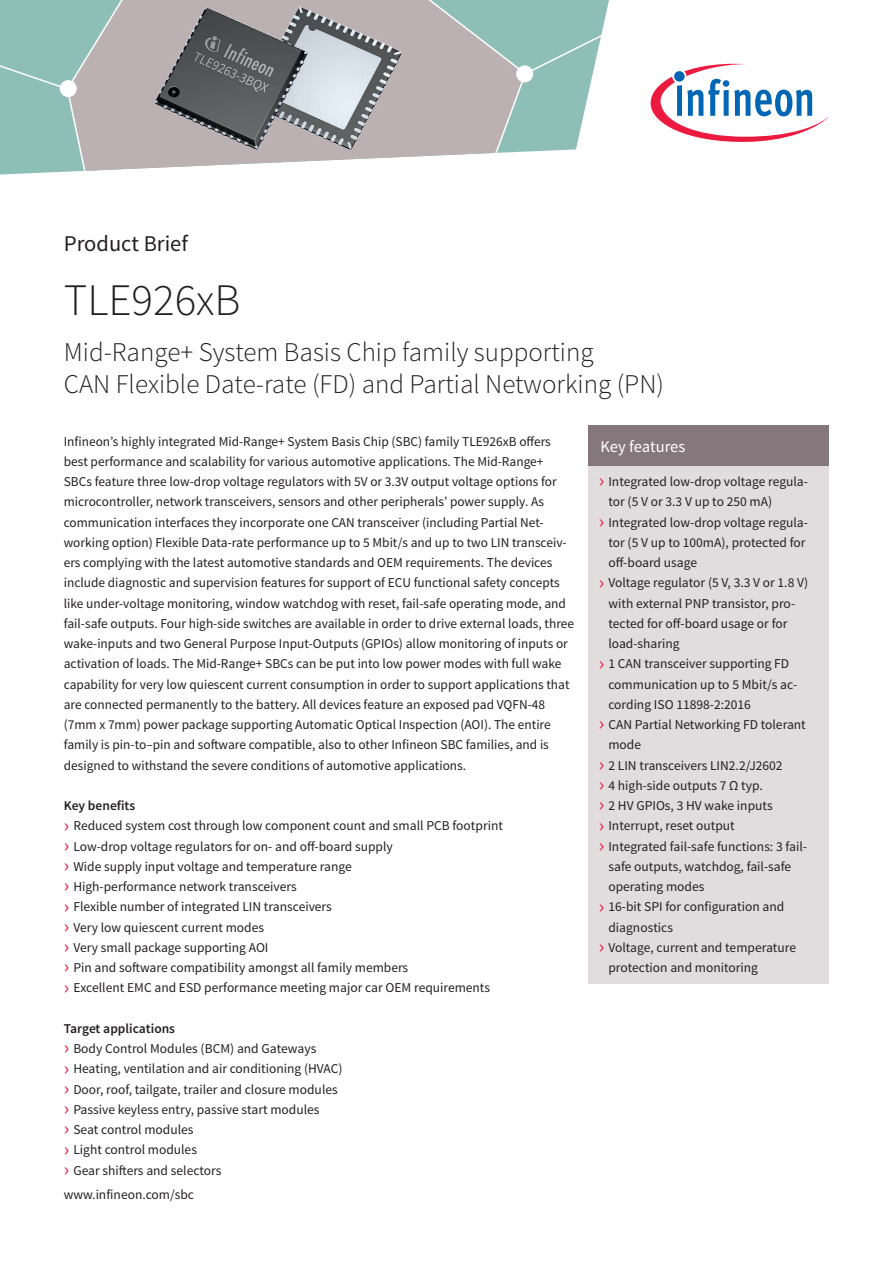
<style>
.page{position:relative;width:893px;height:1263px;background:#fff}
.page>*{position:absolute;margin:0;border:0;box-sizing:border-box;transform-origin:0 0}
.Product_Brief_A4_Hea{font:300 45px "Source Sans Pro";color:#231f20}
.Product_Brief_A4_Sub{font:300 27px/32.4px "Source Sans Pro";color:#231f20}
.Product_Brief_A4_Tit{font:22.5px "Source Sans Pro";color:#231f20}
.Product_Brief_A4_Hea-2{font:16.5px "Source Sans Pro";letter-spacing:-.005em;color:#fff}
.Product_Brief_A4_Cop{font:13.5px/20.2px "Source Sans Pro";color:#231f20}
.Product_Brief_A4_Cop-2{font:600 13.5px "Source Sans Pro";color:#231f20}
.Product_Brief_A4_URL{font:13.5px "Source Sans Pro";color:#231f20}
.s1{font-size:20.25px;color:#ed1a40}
</style>
<div class="page">
<svg style="left:132px;top:0;width:280px;height:169px;fill:#bbb1b3"></svg>
<img style="left:151px;top:2px;width:255px;height:153px">
<svg style="left:0;top:0;width:132px;height:174px;background:#a0bcb7"></svg>
<svg style="left:412px;top:0;width:196px;height:157px;background:#acbfbc"></svg>
<div style="left:516px;top:65px;width:17px;height:17px;background:#fff;border-radius:50%"></div>
<svg style="left:651px;top:63px;width:178px;height:79px"></svg>
<div style="left:588px;top:463px;width:241px;height:521px;background:#e1dcdd"></div>
<div style="left:588px;top:425px;width:241px;height:41px;background:#86777c"></div>
<p class="Product_Brief_A4_Tit" style="left:64px;top:229px;width:126px">Product Brief</p>
<p class="Product_Brief_A4_Hea" style="left:64px;top:273px;width:178px">TLE926xB</p>
<p class="Product_Brief_A4_Sub" style="left:64px;top:336px;width:602px">Mid-Range+ System Basis Chip family supporting<br>CAN Flexible Date-rate (FD) and Partial Networking (PN)</p>
<p class="Product_Brief_A4_Cop" style="left:64px;top:431px;width:512px">Infineon’s highly integrated Mid-Range+ System Basis Chip (SBC) family TLE926xB offers best performance and scalability for various automotive applications. The Mid-Range+ SBCs feature three low-drop voltage regulators with 5V or 3.3V output voltage options for microcontroller, network transceivers, sensors and other peripherals’ power supply. As communication interfaces they incorporate one CAN transceiver (including Partial Net&shy;working option) Flexible Data-rate performance up to 5 Mbit/s and up to two LIN transceiv&shy;ers complying with the latest automotive standards and OEM requirements. The devices include diagnostic and supervision features for support of ECU functional safety concepts like under-voltage monitoring, window watchdog with reset, fail-safe operating mode, and fail-safe outputs. Four high-side switches are available in order to drive external loads, three wake-inputs and two General Purpose Input-Outputs (GPIOs) allow monitoring of inputs or activation of loads. The Mid-Range+ SBCs can be put into low power modes with full wake capability for very low quiescent current consumption in order to support applications that are connected permanently to the battery. All devices feature an exposed pad VQFN-48 (7mm x 7mm) power package supporting Automatic Optical Inspection (AOI). The entire family is pin-to–pin and software compatible, also to other Infineon SBC families, and is designed to withstand the severe conditions of automotive applications.</p>
<p class="Product_Brief_A4_Cop-2" style="left:64px;top:797px;width:73px">Key benefits</p>
<p class="Product_Brief_A4_Cop" style="left:64px;top:816px;width:441px"><span class="s1">›</span> Reduced system cost through low component count and small PCB footprint</p>
<p class="Product_Brief_A4_Cop" style="left:64px;top:836px;width:331px"><span class="s1">›</span> Low-drop voltage regulators for on- and off-board supply</p>
<p class="Product_Brief_A4_Cop" style="left:64px;top:856px;width:290px"><span class="s1">›</span> Wide supply input voltage and temperature range</p>
<p class="Product_Brief_A4_Cop" style="left:64px;top:877px;width:234px"><span class="s1">›</span> High-performance network transceivers</p>
<p class="Product_Brief_A4_Cop" style="left:64px;top:897px;width:270px"><span class="s1">›</span> Flexible number of integrated LIN transceivers</p>
<p class="Product_Brief_A4_Cop" style="left:64px;top:917px;width:202px"><span class="s1">›</span> Very low quiescent current modes</p>
<p class="Product_Brief_A4_Cop" style="left:64px;top:937px;width:206px"><span class="s1">›</span> Very small package supporting AOI</p>
<p class="Product_Brief_A4_Cop" style="left:64px;top:958px;width:346px"><span class="s1">›</span> Pin and software compatibility amongst all family members</p>
<p class="Product_Brief_A4_Cop" style="left:64px;top:978px;width:428px"><span class="s1">›</span> Excellent EMC and ESD performance meeting major car OEM requirements</p>
<p class="Product_Brief_A4_Cop-2" style="left:64px;top:1020px;width:113px">Target applications</p>
<p class="Product_Brief_A4_Cop" style="left:64px;top:1039px;width:254px"><span class="s1">›</span> Body Control Modules (BCM) and Gateways</p>
<p class="Product_Brief_A4_Cop" style="left:64px;top:1059px;width:280px"><span class="s1">›</span> Heating, ventilation and air conditioning (HVAC)</p>
<p class="Product_Brief_A4_Cop" style="left:64px;top:1079px;width:275px"><span class="s1">›</span> Door, roof, tailgate, trailer and closure modules</p>
<p class="Product_Brief_A4_Cop" style="left:64px;top:1099px;width:257px"><span class="s1">›</span> Passive keyless entry, passive start modules</p>
<p class="Product_Brief_A4_Cop" style="left:64px;top:1120px;width:131px"><span class="s1">›</span> Seat control modules</p>
<p class="Product_Brief_A4_Cop" style="left:64px;top:1140px;width:135px"><span class="s1">›</span> Light control modules</p>
<p class="Product_Brief_A4_Cop" style="left:64px;top:1160px;width:159px"><span class="s1">›</span> Gear shifters and selectors</p>
<p class="Product_Brief_A4_Hea-2" style="left:600px;top:436px;width:86px">Key features</p>
<p class="Product_Brief_A4_Cop" style="left:608px;top:472px;width:201px;text-indent:-10px"><span class="s1">›</span> Integrated low-drop voltage regula&shy;tor (5 V or 3.3 V up to 250 mA)</p>
<p class="Product_Brief_A4_Cop" style="left:608px;top:512px;width:201px;text-indent:-10px"><span class="s1">›</span> Integrated low-drop voltage regula&shy;tor (5 V up to 100mA), protected for off-board usage</p>
<p class="Product_Brief_A4_Cop" style="left:608px;top:573px;width:201px;text-indent:-10px"><span class="s1">›</span> Voltage regulator (5 V, 3.3 V or 1.8 V) with external PNP transistor, pro&shy;tected for off-board usage or for load-sharing</p>
<p class="Product_Brief_A4_Cop" style="left:608px;top:654px;width:190px;text-indent:-10px"><span class="s1">›</span> 1 CAN transceiver supporting FD communication up to 5 Mbit/s ac&shy;cording ISO 11898-2:2016</p>
<p class="Product_Brief_A4_Cop" style="left:608px;top:715px;width:199px;text-indent:-10px"><span class="s1">›</span> CAN Partial Networking FD tolerant mode</p>
<p class="Product_Brief_A4_Cop" style="left:599px;top:755px;width:185px"><span class="s1">›</span> 2 LIN transceivers LIN2.2/J2602</p>
<p class="Product_Brief_A4_Cop" style="left:599px;top:775px;width:165px"><span class="s1">›</span> 4 high-side outputs 7 Ω typ.</p>
<p class="Product_Brief_A4_Cop" style="left:599px;top:796px;width:175px"><span class="s1">›</span> 2 HV GPIOs, 3 HV wake inputs</p>
<p class="Product_Brief_A4_Cop" style="left:599px;top:816px;width:137px"><span class="s1">›</span> Interrupt, reset output</p>
<p class="Product_Brief_A4_Cop" style="left:608px;top:836px;width:200px;text-indent:-10px"><span class="s1">›</span> Integrated fail-safe functions: 3 fail&shy;safe outputs, watchdog, fail-safe operating modes</p>
<p class="Product_Brief_A4_Cop" style="left:608px;top:897px;width:177px;text-indent:-10px"><span class="s1">›</span> 16-bit SPI for configuration and diagnostics</p>
<p class="Product_Brief_A4_Cop" style="left:608px;top:937px;width:189px;text-indent:-10px"><span class="s1">›</span> Voltage, current and temperature protection and monitoring</p>
<p class="Product_Brief_A4_URL" style="left:64px;top:1186px;width:132px">www.infineon.com/sbc</p>
</div>
